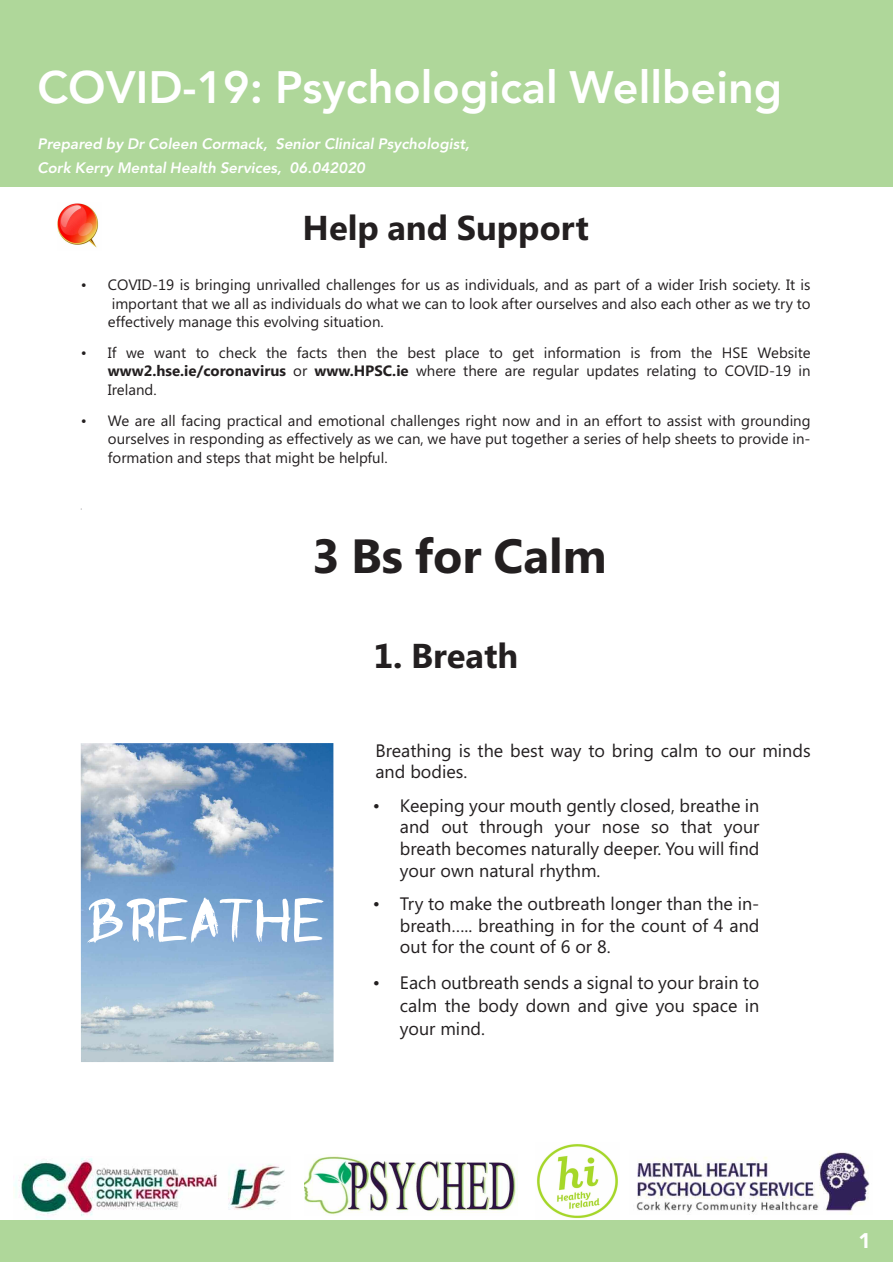
<style>
.page{position:relative;width:893px;height:1263px;background:#fff}
.page>*{position:absolute;margin:0;border:0;box-sizing:border-box;transform-origin:0 0}
.t1{font:67.5px "Graffiti Paint Brush";color:#fff}
.t2{font:700 48px "Segoe UI";color:#231f20}
.t3{font:800 45px "Avenir";color:#fff}
.t4{font:700 34.5px "Segoe UI";color:#231f20}
.t5{font:900 21px "Avenir";color:#fff}
.t6{font:18px/21.6px "Segoe UI";color:#231f20;text-align:justify}
.t7{font:15px/18.6px "Segoe UI";color:#231f20;text-align:justify}
.t8{font:italic 800 15px/23.9px "Avenir";color:#fff}
.t9{font:3px "Segoe UI";color:#231f20}
.s1{font-weight:700}
</style>
<div class="page">
<div style="left:0;top:1221px;width:893px;height:41px;background:#afd79a"></div>
<div style="left:0;top:0;width:893px;height:187px;background:#afd79a"></div>
<img style="left:14px;top:1158px;width:271px;height:60px">
<img style="left:636px;top:1151px;width:234px;height:64px">
<img style="left:304px;top:1156px;width:213px;height:59px">
<img style="left:536px;top:1144px;width:82px;height:75px">
<img style="left:57px;top:203px;width:42px;height:45px">
<img style="left:81px;top:743px;width:253px;height:319px">
<h3 class="t3" style="left:38px;top:52px;width:746px">COVID-19: Psychological Wellbeing</h3>
<p class="t8" style="left:37px;top:132px;width:434px">Prepared by Dr Coleen Cormack, Senior Clinical Psychologist,<br>Cork Kerry Mental Health Services, 06.042020</p>
<h3 class="t4" style="left:303px;top:208px;width:288px">Help and Support</h3>
<p class="t7" style="left:108px;top:276px;width:704px;text-indent:-27px">• COVID-19 is bringing unrivalled challenges for us as individuals, and as part of a wider Irish society. It is important that we all as individuals do what we can to look after ourselves and also each other as we try to effectively manage this evolving situation.</p>
<p class="t7" style="left:108px;top:343px;width:704px;text-indent:-27px">• If we want to check the facts then the best place to get information is from the HSE Website <span class="s1">www2.hse.ie/coronavirus</span> or <span class="s1">www.HPSC.ie</span> where there are regular updates relating to COVID-19 in Ireland.</p>
<p class="t7" style="left:108px;top:411px;width:704px;text-indent:-27px">• We are all facing practical and emotional challenges right now and in an effort to assist with grounding ourselves in responding as effectively as we can, we have put together a series of help sheets to provide in&shy;formation and steps that might be helpful.</p>
<p class="t9" style="left:81px;top:507px;width:3px">•</p>
<h2 class="t2" style="left:312px;top:528px;width:297px">3 Bs for Calm</h2>
<h3 class="t4" style="left:373px;top:636px;width:146px">1. Breath</h3>
<h1 class="t1" style="left:86px;top:886px;width:241px">BREATHE</h1>
<p class="t6" style="left:375px;top:740px;width:437px">Breathing is the best way to bring calm to our minds and bodies.</p>
<p class="t6" style="left:400px;top:795px;width:361px;text-indent:-27px">• Keeping your mouth gently closed, breathe in and out through your nose so that your breath becomes naturally deeper. You will find your own natural rhythm.</p>
<p class="t6" style="left:400px;top:893px;width:361px;text-indent:-27px">• Try to make the outbreath longer than the in&shy;breath….. breathing in for the count of 4 and out for the count of 6 or 8.</p>
<p class="t6" style="left:400px;top:971px;width:361px;line-height:23.1px;text-indent:-27px">• Each outbreath sends a signal to your brain to calm the body down and give you space in your mind.</p>
<h3 class="t5" style="left:858px;top:1222px;width:14px">1</h3>
</div>
